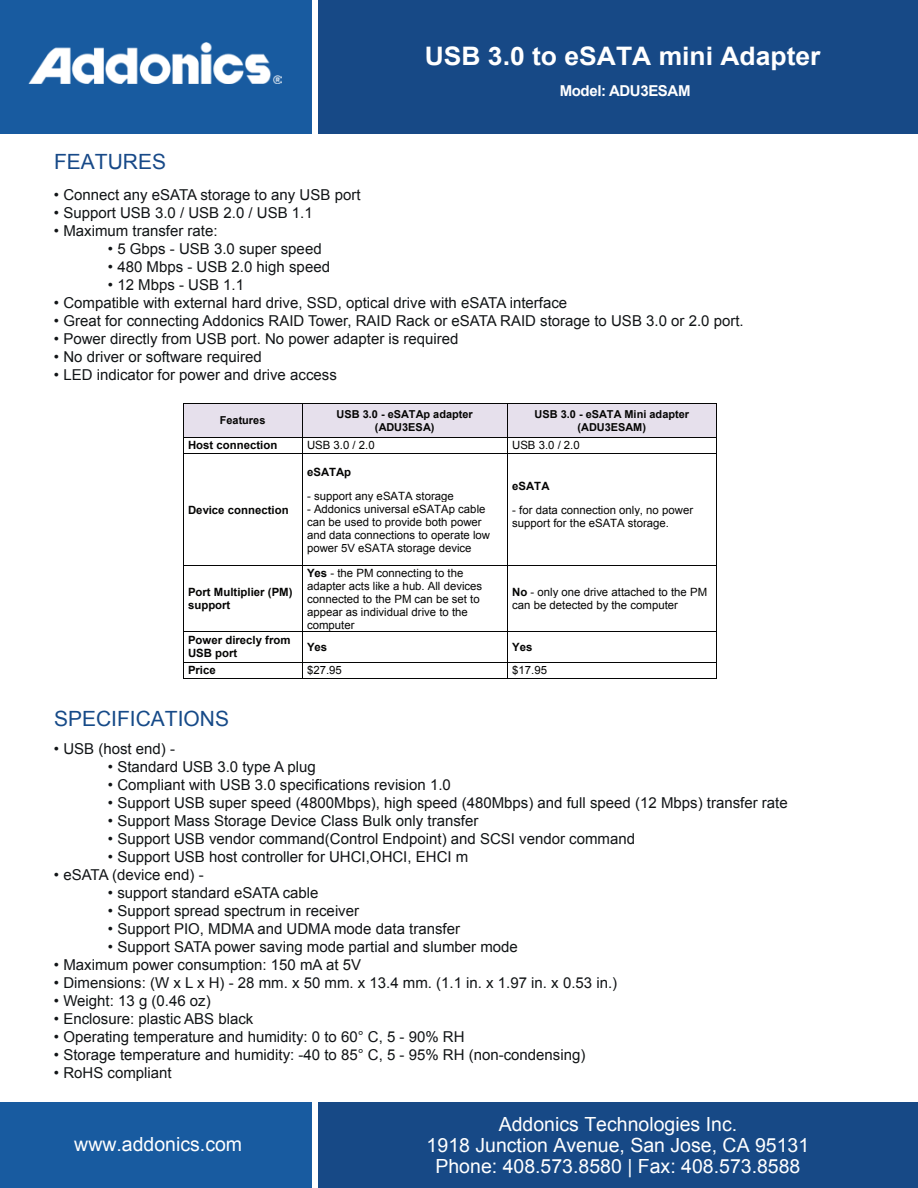
<style>
.page{position:relative;width:918px;height:1188px;background:#fff}
.page>*{position:absolute;margin:0;border:0;box-sizing:border-box;transform-origin:0 0}
.t1{font:700 25.5px "Arial";color:#fff;scale:1.04 1}
.t2{font:21px "Arial";color:#164a88}
.t3{font:21px "Arial";color:#174988}
.t4{font:19.5px/21px "Arial";color:#fff;text-align:center}
.t5{font:15px "Arial";color:#111416}
.t6{font:700 15px "Arial";letter-spacing:-.025em;color:#fff}
.t7{font:11.4px/13px "Arial";color:#050504}
.t8{font:700 11.4px/13px "Arial";color:#050504}
.t9{font:700 10.95px/12.6px "Arial";color:#050504;text-align:center}
.s1{font-weight:700}
</style>
<div class="page">
<div style="left:0;top:0;width:312px;height:134px;background:#185ba0"></div>
<div style="left:318px;top:0;width:600px;height:134px;background:#174986"></div>
<div style="left:0;top:1102px;width:312px;height:86px;background:#185ba0"></div>
<div style="left:318px;top:1102px;width:600px;height:86px;background:#174986"></div>
<img style="left:28px;top:42px;width:253px;height:42px">
<div style="left:183px;top:404px;width:119px;height:10px;background:#e6e0ec"></div>
<div style="left:183px;top:414px;width:5px;height:13px;background:#e6e0ec"></div>
<div style="left:297px;top:414px;width:5px;height:13px;background:#e6e0ec"></div>
<div style="left:183px;top:427px;width:119px;height:10px;background:#e6e0ec"></div>
<div style="left:188px;top:414px;width:109px;height:13px;background:#e6e0ec"></div>
<hr style="left:302px;top:404px;width:205px;height:4px;background:#e6e0ec">
<div style="left:302px;top:408px;width:5px;height:25px;background:#e6e0ec"></div>
<div style="left:502px;top:408px;width:5px;height:25px;background:#e6e0ec"></div>
<hr style="left:302px;top:433px;width:205px;height:4px;background:#e6e0ec">
<div style="left:307px;top:408px;width:195px;height:12px;background:#e6e0ec"></div>
<div style="left:307px;top:420px;width:195px;height:13px;background:#e6e0ec"></div>
<hr style="left:507px;top:404px;width:209px;height:4px;background:#e6e0ec">
<div style="left:507px;top:408px;width:5px;height:25px;background:#e6e0ec"></div>
<hr style="left:712px;top:408px;width:4px;height:25px;background:#e6e0ec">
<hr style="left:507px;top:433px;width:209px;height:4px;background:#e6e0ec">
<div style="left:512px;top:408px;width:200px;height:12px;background:#e6e0ec"></div>
<div style="left:512px;top:420px;width:200px;height:13px;background:#e6e0ec"></div>
<hr style="left:183px;top:404px;width:119px;height:1px;background:#050504">
<hr style="left:302px;top:404px;width:205px;height:1px;background:#050504">
<hr style="left:507px;top:404px;width:209px;height:1px;background:#050504">
<hr style="left:183px;top:404px;width:1px;height:33px;background:#050504">
<hr style="left:302px;top:404px;width:1px;height:33px;background:#050504">
<hr style="left:507px;top:404px;width:1px;height:33px;background:#050504">
<hr style="left:716px;top:404px;width:1px;height:33px;background:#050504">
<hr style="left:183px;top:437px;width:119px;height:1px;background:#050504">
<hr style="left:302px;top:437px;width:205px;height:1px;background:#050504">
<hr style="left:507px;top:437px;width:209px;height:1px;background:#050504">
<svg style="left:183px;top:438px;width:1px;height:16px"></svg>
<hr style="left:183px;top:454px;width:119px;height:1px;background:#050504">
<svg style="left:302px;top:438px;width:1px;height:16px"></svg>
<hr style="left:302px;top:454px;width:205px;height:1px;background:#050504">
<svg style="left:507px;top:438px;width:1px;height:16px"></svg>
<hr style="left:507px;top:454px;width:209px;height:1px;background:#050504">
<svg style="left:716px;top:437px;width:1px;height:17px"></svg>
<hr style="left:183px;top:454px;width:1px;height:112px;background:#050504">
<hr style="left:302px;top:454px;width:1px;height:112px;background:#050504">
<hr style="left:507px;top:454px;width:1px;height:112px;background:#050504">
<hr style="left:716px;top:454px;width:1px;height:112px;background:#050504">
<hr style="left:183px;top:566px;width:119px;height:1px;background:#050504">
<hr style="left:302px;top:566px;width:205px;height:1px;background:#050504">
<hr style="left:507px;top:566px;width:209px;height:1px;background:#050504">
<hr style="left:183px;top:566px;width:1px;height:66px;background:#050504">
<hr style="left:302px;top:566px;width:1px;height:66px;background:#050504">
<hr style="left:507px;top:566px;width:1px;height:66px;background:#050504">
<hr style="left:716px;top:566px;width:1px;height:66px;background:#050504">
<hr style="left:183px;top:632px;width:119px;height:1px;background:#050504">
<hr style="left:302px;top:632px;width:205px;height:1px;background:#050504">
<hr style="left:507px;top:632px;width:209px;height:1px;background:#050504">
<hr style="left:183px;top:632px;width:1px;height:30px;background:#050504">
<hr style="left:302px;top:632px;width:1px;height:30px;background:#050504">
<hr style="left:507px;top:632px;width:1px;height:30px;background:#050504">
<hr style="left:716px;top:632px;width:1px;height:30px;background:#050504">
<hr style="left:183px;top:662px;width:119px;height:1px;background:#050504">
<hr style="left:302px;top:662px;width:205px;height:1px;background:#050504">
<hr style="left:507px;top:662px;width:209px;height:1px;background:#050504">
<svg style="left:183px;top:663px;width:1px;height:16px"></svg>
<hr style="left:183px;top:679px;width:119px;height:1px;background:#050504">
<svg style="left:302px;top:663px;width:1px;height:16px"></svg>
<hr style="left:302px;top:679px;width:205px;height:1px;background:#050504">
<svg style="left:507px;top:663px;width:1px;height:16px"></svg>
<hr style="left:507px;top:679px;width:209px;height:1px;background:#050504">
<svg style="left:716px;top:662px;width:1px;height:17px"></svg>
<h2 class="t3" style="left:54px;top:148px;width:114px">FEATURES</h2>
<h1 class="t1" style="left:425px;top:39px;width:382px">USB 3.0 to eSATA mini Adapter</h1>
<p class="t6" style="left:560px;top:81px;width:132px">Model: ADU3ESAM</p>
<p class="t5" style="left:54px;top:185px;width:308px">• Connect any eSATA storage to any USB port</p>
<p class="t5" style="left:54px;top:203px;width:260px">• Support USB 3.0 / USB 2.0 / USB 1.1</p>
<p class="t5" style="left:54px;top:221px;width:165px">• Maximum transfer rate:</p>
<p class="t5" style="left:108px;top:239px;width:215px">• 5 Gbps - USB 3.0 super speed</p>
<p class="t5" style="left:108px;top:257px;width:224px">• 480 Mbps - USB 2.0 high speed</p>
<p class="t5" style="left:108px;top:275px;width:138px">• 12 Mbps - USB 1.1</p>
<p class="t5" style="left:54px;top:293px;width:515px">• Compatible with external hard drive, SSD, optical drive with eSATA interface</p>
<p class="t5" style="left:54px;top:311px;width:691px">• Great for connecting Addonics RAID Tower, RAID Rack or eSATA RAID storage to USB 3.0 or 2.0 port.</p>
<p class="t5" style="left:54px;top:329px;width:406px">• Power directly from USB port. No power adapter is required</p>
<p class="t5" style="left:54px;top:347px;width:209px">• No driver or software required</p>
<p class="t5" style="left:54px;top:365px;width:284px">• LED indicator for power and drive access</p>
<p class="t9" style="left:220px;top:414px;width:47px">Features</p>
<p class="t9" style="left:337px;top:408px;width:138px">USB 3.0 - eSATAp adapter (ADU3ESA)</p>
<p class="t9" style="left:535px;top:408px;width:156px">USB 3.0 - eSATA Mini adapter (ADU3ESAM)</p>
<p class="t8" style="left:188px;top:439px;width:91px">Host connection</p>
<p class="t7" style="left:307px;top:439px;width:69px">USB 3.0 / 2.0</p>
<p class="t7" style="left:512px;top:439px;width:69px">USB 3.0 / 2.0</p>
<p class="t8" style="left:188px;top:504px;width:102px">Device connection</p>
<p class="t8" style="left:188px;top:586px;width:106px">Port Multiplier (PM) support</p>
<p class="t8" style="left:307px;top:465px;width:46px">eSATAp</p>
<p class="t7" style="left:307px;top:489px;width:148px">- support any eSATA storage</p>
<p class="t7" style="left:307px;top:502px;width:185px">- Addonics universal eSATAp cable can be used to provide both power and data connections to operate low power 5V eSATA storage device</p>
<p class="t7" style="left:307px;top:566px;width:177px"><span class="s1">Yes</span> - the PM connecting to the adapter acts like a hub. All devices connected to the PM can be set to appear as individual drive to the computer</p>
<p class="t8" style="left:512px;top:480px;width:39px">eSATA</p>
<p class="t7" style="left:512px;top:503px;width:182px">- for data connection only, no power support for the eSATA storage.</p>
<p class="t7" style="left:512px;top:586px;width:197px"><span class="s1">No</span> - only one drive attached to the PM can be detected by the computer</p>
<p class="t8" style="left:188px;top:634px;width:104px">Power direcly from<br>USB port</p>
<p class="t8" style="left:307px;top:641px;width:22px">Yes</p>
<p class="t8" style="left:512px;top:641px;width:22px">Yes</p>
<p class="t8" style="left:188px;top:664px;width:29px">Price</p>
<p class="t7" style="left:307px;top:664px;width:36px">$27.95</p>
<p class="t7" style="left:512px;top:664px;width:36px">$17.95</p>
<h2 class="t2" style="left:54px;top:704px;width:177px">SPECIFICATIONS</h2>
<p class="t5" style="left:54px;top:739px;width:123px">• USB (host end) -</p>
<p class="t5" style="left:108px;top:757px;width:209px">• Standard USB 3.0 type A plug</p>
<p class="t5" style="left:108px;top:775px;width:344px">• Compliant with USB 3.0 specifications revision 1.0</p>
<p class="t5" style="left:108px;top:793px;width:681px">• Support USB super speed (4800Mbps), high speed (480Mbps) and full speed (12 Mbps) transfer rate</p>
<p class="t5" style="left:108px;top:811px;width:372px">• Support Mass Storage Device Class Bulk only transfer</p>
<p class="t5" style="left:108px;top:829px;width:529px">• Support USB vendor command(Control Endpoint) and SCSI vendor command</p>
<p class="t5" style="left:108px;top:847px;width:362px">• Support USB host controller for UHCI,OHCI, EHCI m</p>
<p class="t5" style="left:54px;top:865px;width:151px">• eSATA (device end) -</p>
<p class="t5" style="left:108px;top:883px;width:212px">• support standard eSATA cable</p>
<p class="t5" style="left:108px;top:901px;width:253px">• Support spread spectrum in receiver</p>
<p class="t5" style="left:108px;top:919px;width:354px">• Support PIO, MDMA and UDMA mode data transfer</p>
<p class="t5" style="left:108px;top:937px;width:411px">• Support SATA power saving mode partial and slumber mode</p>
<p class="t5" style="left:54px;top:955px;width:309px">• Maximum power consumption: 150 mA at 5V</p>
<p class="t5" style="left:54px;top:973px;width:565px">• Dimensions: (W x L x H) - 28 mm. x 50 mm. x 13.4 mm. (1.1 in. x 1.97 in. x 0.53 in.)</p>
<p class="t5" style="left:54px;top:991px;width:158px">• Weight: 13 g (0.46 oz)</p>
<p class="t5" style="left:54px;top:1009px;width:201px">• Enclosure: plastic ABS black</p>
<p class="t5" style="left:54px;top:1027px;width:412px">• Operating temperature and humidity: 0 to 60° C, 5 - 90% RH</p>
<p class="t5" style="left:54px;top:1045px;width:533px">• Storage temperature and humidity: -40 to 85° C, 5 - 95% RH (non-condensing)</p>
<p class="t5" style="left:54px;top:1063px;width:119px">• RoHS compliant</p>
<h3 class="t4" style="left:74px;top:1133px;width:169px">www.addonics.com</h3>
<h3 class="t4" style="left:427px;top:1114px;width:384px">Addonics Technologies Inc.<br>1918 Junction Avenue, San Jose, CA 95131<br>Phone: 408.573.8580 | Fax: 408.573.8588</h3>
</div>
